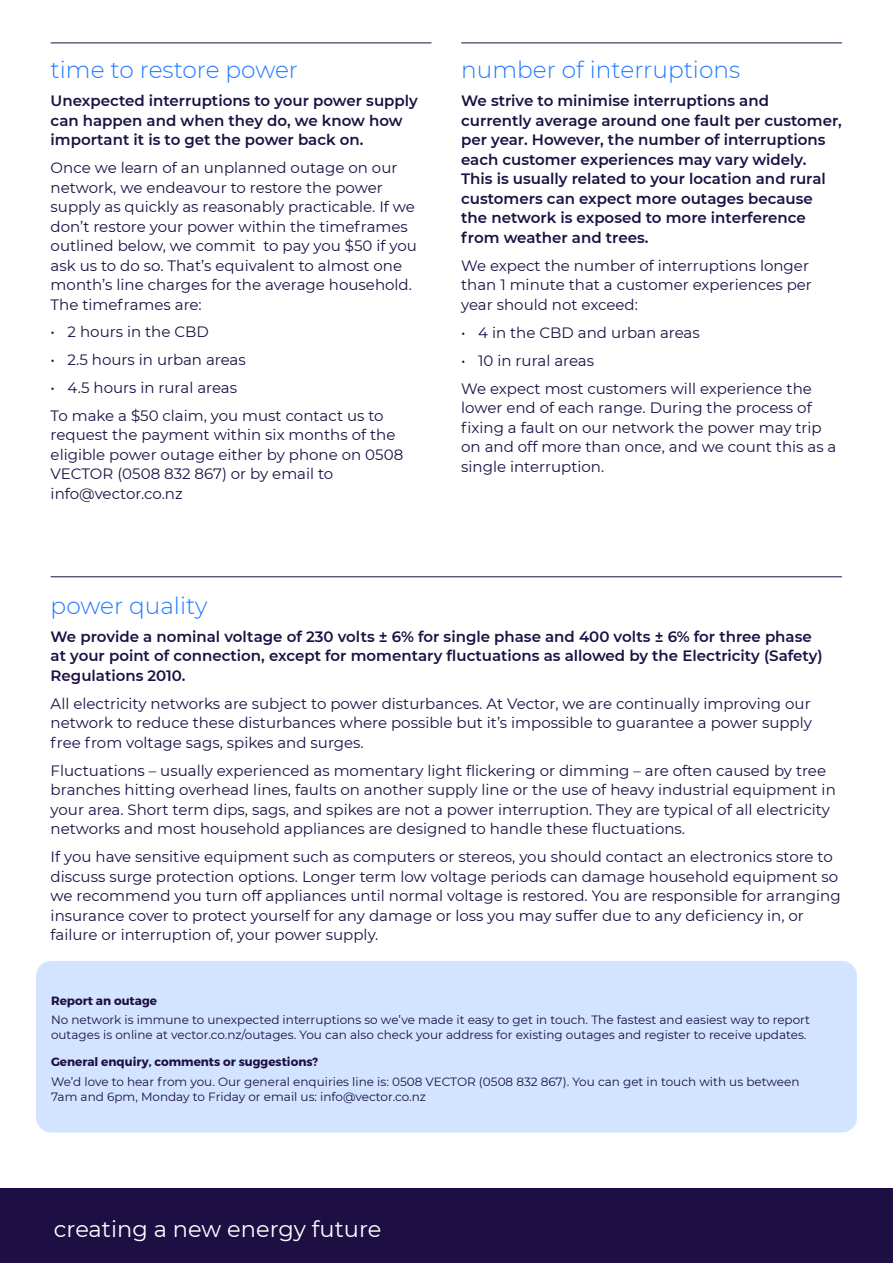
<style>
.page{position:relative;width:893px;height:1263px;background:#fff}
.page>*{position:absolute;margin:0;border:0;box-sizing:border-box;transform-origin:0 0}
.SUB_SUB{font:300 23.25px "Montserrat";color:#1f79ff}
.BODY_on_white{font:22.5px "Montserrat";color:#fff}
.BODY_on_white-2{font:15px/19.5px "Montserrat";color:#1d0f44}
.t1{font:600 15px/19.5px "Montserrat";color:#1d0f44}
.Disclaimer{font:12px/15px "Montserrat";color:#1d0f44}
.Disclaimer_bold{font:700 12px "Montserrat";color:#1d0f44}
</style>
<div class="page">
<div style="left:0;top:1189px;width:892px;height:74px;background:#1d0f44"></div>
<hr style="left:51px;top:576px;width:790px;height:1px;background:#1d0f44">
<hr style="left:51px;top:43px;width:380px;height:1px;background:#1d0f44">
<hr style="left:461px;top:43px;width:380px;height:1px;background:#1d0f44">
<div style="left:36px;top:961px;width:820px;height:171px;background:#d2e4ff;border-radius:15px"></div>
<p class="SUB_SUB" style="left:51px;top:54px;width:249px">time to restore power</p>
<p class="t1" style="left:51px;top:91px;width:369px">Unexpected interruptions to your power supply can happen and when they do, we know how important it is to get the power back on.</p>
<p class="BODY_on_white-2" style="left:51px;top:158px;width:368px">Once we learn of an unplanned outage on our network, we endeavour to restore the power supply as quickly as reasonably practicable. If we don’t restore your power within the timeframes outlined below, we commit to pay you $50 if you ask us to do so. That’s equivalent to almost one month’s line charges for the average household.<br>The timeframes are:</p>
<p class="BODY_on_white-2" style="left:51px;top:321px;width:160px">• 2 hours in the CBD</p>
<p class="BODY_on_white-2" style="left:51px;top:349px;width:197px">• 2.5 hours in urban areas</p>
<p class="BODY_on_white-2" style="left:51px;top:377px;width:188px">• 4.5 hours in rural areas</p>
<p class="BODY_on_white-2" style="left:51px;top:405px;width:354px">To make a $50 claim, you must contact us to request the payment within six months of the eligible power outage either by phone on 0508<br>VECTOR (0508 832 867) or by email to info@vector.co.nz</p>
<p class="SUB_SUB" style="left:461px;top:54px;width:280px">number of interruptions</p>
<p class="t1" style="left:461px;top:91px;width:382px">We strive to minimise interruptions and currently average around one fault per customer, per year. However, the number of interruptions each customer experiences may vary widely.<br>This is usually related to your location and rural customers can expect more outages because the network is exposed to more interference from weather and trees.</p>
<p class="BODY_on_white-2" style="left:461px;top:255px;width:352px">We expect the number of interruptions longer than 1 minute that a customer experiences per year should not exceed:</p>
<p class="BODY_on_white-2" style="left:461px;top:322px;width:240px">• 4 in the CBD and urban areas</p>
<p class="BODY_on_white-2" style="left:461px;top:350px;width:134px">• 10 in rural areas</p>
<p class="BODY_on_white-2" style="left:461px;top:378px;width:377px">We expect most customers will experience the lower end of each range. During the process of fixing a fault on our network the power may trip on and off more than once, and we count this as a single interruption.</p>
<p class="SUB_SUB" style="left:51px;top:590px;width:158px">power quality</p>
<p class="t1" style="left:51px;top:626px;width:773px">We provide a nominal voltage of 230 volts ± 6% for single phase and 400 volts ± 6% for three phase at your point of connection, except for momentary fluctuations as allowed by the Electricity (Safety)<br>Regulations 2010.</p>
<p class="BODY_on_white-2" style="left:51px;top:693px;width:762px;text-align:justify">All electricity networks are subject to power disturbances. At Vector, we are continually improving our network to reduce these disturbances where possible but it’s impossible to guarantee a power supply free from voltage sags, spikes and surges.</p>
<p class="BODY_on_white-2" style="left:51px;top:760px;width:786px">Fluctuations – usually experienced as momentary light flickering or dimming – are often caused by tree branches hitting overhead lines, faults on another supply line or the use of heavy industrial equipment in your area. Short term dips, sags, and spikes are not a power interruption. They are typical of all electricity networks and most household appliances are designed to handle these fluctuations.</p>
<p class="BODY_on_white-2" style="left:51px;top:847px;width:791px">If you have sensitive equipment such as computers or stereos, you should contact an electronics store to discuss surge protection options. Longer term low voltage periods can damage household equipment so we recommend you turn off appliances until normal voltage is restored. You are responsible for arranging insurance cover to protect yourself for any damage or loss you may suffer due to any deficiency in, or failure or interruption of, your power supply.</p>
<p class="Disclaimer_bold" style="left:51px;top:993px;width:107px">Report an outage</p>
<p class="Disclaimer" style="left:51px;top:1012px;width:760px">No network is immune to unexpected interruptions so we’ve made it easy to get in touch. The fastest and easiest way to report outages is online at vector.co.nz/outages. You can also check your address for existing outages and register to receive updates.</p>
<p class="Disclaimer_bold" style="left:51px;top:1054px;width:269px">General enquiry, comments or suggestions?</p>
<p class="Disclaimer" style="left:51px;top:1073px;width:750px">We’d love to hear from you. Our general enquiries line is: 0508 VECTOR (0508 832 867). You can get in touch with us between<br>7am and 6pm, Monday to Friday or email us: info@vector.co.nz</p>
<p class="BODY_on_white" style="left:54px;top:1213px;width:329px">creating a new energy future</p>
</div>
